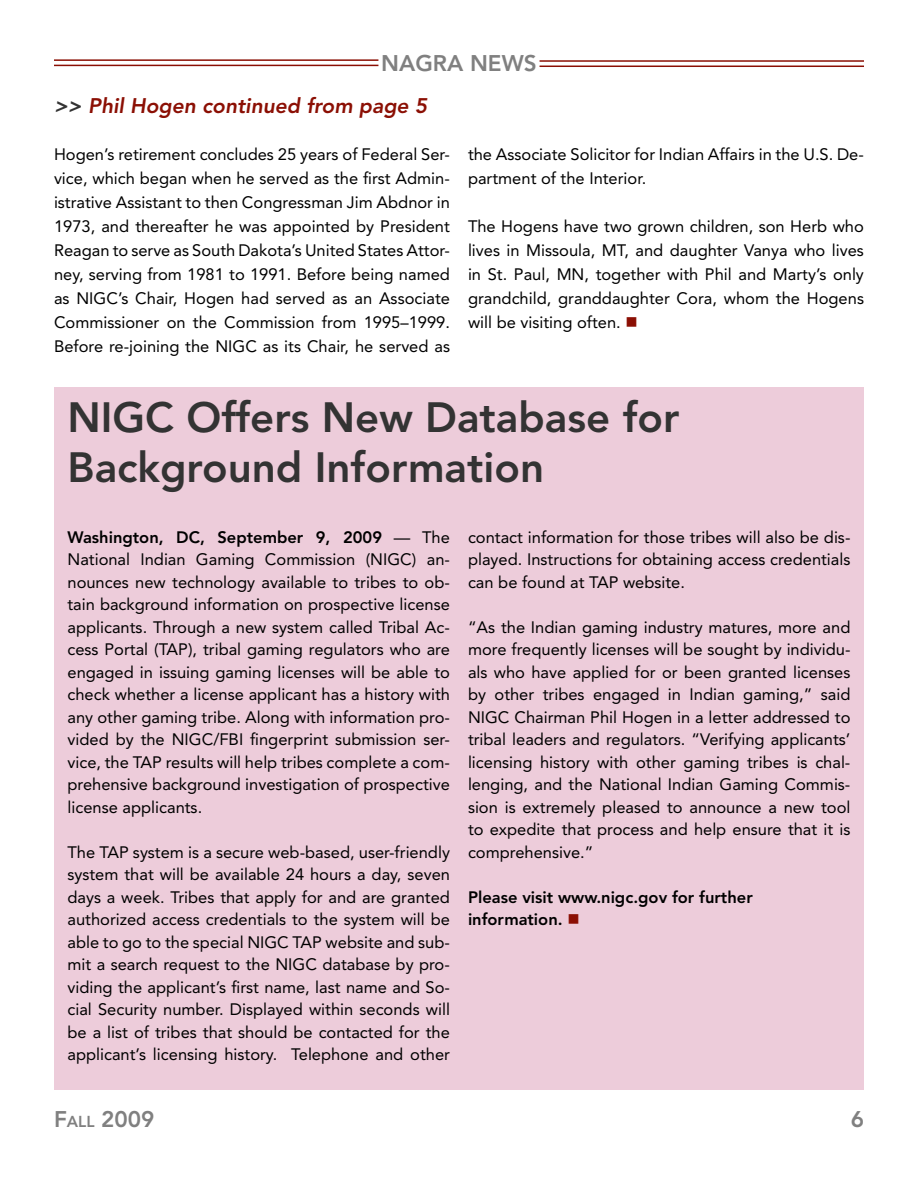
<style>
.page{position:relative;width:918px;height:1188px;background:#fff}
.page>*{position:absolute;margin:0;border:0;box-sizing:border-box;transform-origin:0 0}
.t1{font:800 42px/50.4px "Avenir";color:#333}
.t2{font:800 22.5px "Avenir";color:#808080}
.t3{font:800 22.5px "Avenir";color:#808080}
.t4{font:italic 800 21px "Avenir";color:#8b0f04}
.t5{font:16.5px/22.5px "Avenir";color:#000;text-align:justify}
.t6{font:800 16.5px/22.5px "Avenir";color:#000}
.s1{color:#333}
.s2{color:#8b0f04}
.s3{font-weight:800}
.s4{font-size:15.75px}
</style>
<div class="page">
<hr style="left:54px;top:59px;width:324px;height:2px;background:#8b0f04">
<hr style="left:54px;top:65px;width:324px;height:1px;background:#8b0f04">
<hr style="left:540px;top:60px;width:324px;height:2px;background:#8b0f04">
<hr style="left:540px;top:66px;width:324px;height:1px;background:#8b0f04">
<div style="left:54px;top:517px;width:810px;height:573px;background:#edccda"></div>
<div style="left:54px;top:387px;width:810px;height:135px;background:#edccda"></div>
<h2 class="t2" style="left:381px;top:50px;width:157px">NAGRA NEWS</h2>
<p class="t4" style="left:54px;top:93px;width:375px"><span class="s1">&gt;&gt;</span> Phil Hogen continued from page 5</p>
<p class="t5" style="left:54px;top:142px;width:398px;line-height:24px">Hogen’s retirement concludes 25 years of Federal Ser&shy;vice, which began when he served as the first Admin&shy;istrative Assistant to then Congressman Jim Abdnor in 1973, and thereafter he was appointed by President Reagan to serve as South Dakota’s United States Attor&shy;ney, serving from 1981 to 1991. Before being named as NIGC’s Chair, Hogen had served as an Associate Commissioner on the Commission from 1995–1999.<br>Before re-joining the NIGC as its Chair, he served as</p>
<p class="t5" style="left:468px;top:142px;width:397px;line-height:24px">the Associate Solicitor for Indian Affairs in the U.S. De&shy;partment of the Interior.</p>
<p class="t5" style="left:468px;top:214px;width:398px;line-height:24px">The Hogens have two grown children, son Herb who lives in Missoula, MT, and daughter Vanya who lives in St. Paul, MN, together with Phil and Marty’s only grandchild, granddaughter Cora, whom the Hogens will be visiting often. <span class="s2">■</span></p>
<h1 class="t1" style="left:68px;top:392px;width:613px">NIGC Offers New Database for<br>Background Information</h1>
<p class="t5" style="left:68px;top:526px;width:384px"><span class="s3">Washington, DC, September 9, 2009</span> — The National Indian Gaming Commission (NIGC) an&shy;nounces new technology available to tribes to ob&shy;tain background information on prospective license applicants. Through a new system called Tribal Ac&shy;cess Portal (TAP), tribal gaming regulators who are engaged in issuing gaming licenses will be able to check whether a license applicant has a history with any other gaming tribe. Along with information pro&shy;vided by the NIGC/FBI fingerprint submission ser&shy;vice, the TAP results will help tribes complete a com&shy;prehensive background investigation of prospective license applicants.</p>
<p class="t5" style="left:68px;top:841px;width:384px">The TAP system is a secure web-based, user-friendly system that will be available 24 hours a day, seven days a week. Tribes that apply for and are granted authorized access credentials to the system will be able to go to the special NIGC TAP website and sub&shy;mit a search request to the NIGC database by pro&shy;viding the applicant’s first name, last name and So&shy;cial Security number. Displayed within seconds will be a list of tribes that should be contacted for the applicant’s licensing history. Telephone and other</p>
<p class="t5" style="left:468px;top:526px;width:384px">contact information for those tribes will also be dis&shy;played. Instructions for obtaining access credentials can be found at TAP website.</p>
<p class="t5" style="left:468px;top:616px;width:384px">“As the Indian gaming industry matures, more and more frequently licenses will be sought by individu&shy;als who have applied for or been granted licenses by other tribes engaged in Indian gaming,” said NIGC Chairman Phil Hogen in a letter addressed to tribal leaders and regulators. “Verifying applicants’ licensing history with other gaming tribes is chal&shy;lenging, and the National Indian Gaming Commis&shy;sion is extremely pleased to announce a new tool to expedite that process and help ensure that it is comprehensive.”</p>
<p class="t6" style="left:468px;top:886px;width:286px">Please visit www.nigc.gov for further information. <span class="s2">■</span></p>
<h2 class="t3" style="left:54px;top:1106px;width:102px">F<span class="s4">all</span> 2009</h2>
<h2 class="t3" style="left:851px;top:1106px;width:15px">6</h2>
</div>
